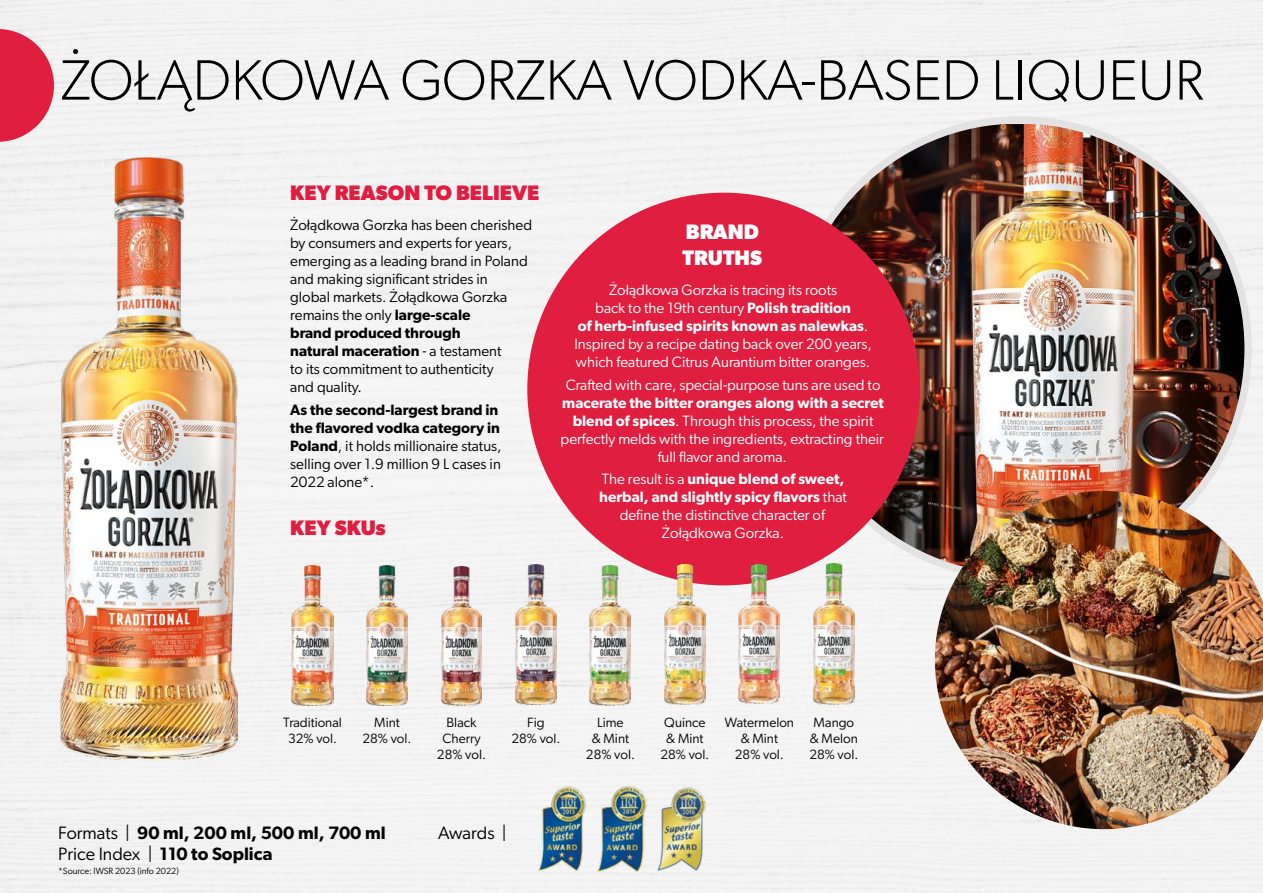
<style>
.page{position:relative;width:1263px;height:893px;background:#f3f3f3}
.page>*{position:absolute;margin:0;border:0;box-sizing:border-box;transform-origin:0 0}
.t1{font:300 57px "Gibson";color:#000}
.t2{font:700 21px "Gibson";color:#df1e40}
.t3{font:700 21px/25.2px "Gibson";color:#fff}
.t4{font:600 18px/21.6px "Gibson";color:#000}
.t5{font:18px "Gibson";color:#000}
.t6{font:15px/18px "Gibson";color:#fff;text-align:center}
.t7{font:15px/18px "Gibson";color:#000}
.t8{font:13.5px/16.2px "Gibson";color:#000;text-align:center}
.t9{font:9px "Gibson";color:#000}
.s1{font-weight:600}
.s2{font-weight:400}
</style>
<div class="page">
<img style="left:790px;top:124px;width:455px;height:453px">
<img style="left:935px;top:491px;width:328px;height:338px">
<div style="left:527px;top:193px;width:393px;height:392px;background:#df1e40;border-radius:50%"></div>
<svg style="left:0;top:29px;width:54px;height:113px"></svg>
<img style="left:61px;top:157px;width:177px;height:603px">
<img style="left:292px;top:565px;width:41px;height:141px">
<img style="left:538px;top:787px;width:168px;height:85px">
<img style="left:441px;top:566px;width:41px;height:140px">
<img style="left:515px;top:565px;width:41px;height:140px">
<img style="left:590px;top:565px;width:41px;height:140px">
<img style="left:366px;top:566px;width:42px;height:140px">
<img style="left:664px;top:565px;width:41px;height:139px">
<img style="left:739px;top:564px;width:41px;height:140px">
<img style="left:813px;top:564px;width:41px;height:140px">
<h1 class="t1" style="left:60px;top:46px;width:1144px">ŻOŁĄDKOWA GORZKA VODKA-BASED LIQUEUR</h1>
<h2 class="t2" style="left:290px;top:180px;width:251px">KEY REASON TO BELIEVE</h2>
<p class="t7" style="left:290px;top:216px;width:243px">Żołądkowa Gorzka has been cherished by consumers and experts for years, emerging as a leading brand in Poland and making significant strides in<br>global markets. Żołądkowa Gorzka remains the only <span class="s1">large-scale<br>brand produced through<br>natural maceration</span> - a testament<br>to its commitment to authenticity<br>and quality.</p>
<p class="t7" style="left:290px;top:400px;width:213px"><span class="s1">As the second-largest brand in the flavored vodka category in<br>Poland</span>, it holds millionaire status, selling over 1.9 million 9 L cases in<br>2022 alone*.</p>
<h2 class="t2" style="left:290px;top:515px;width:97px">KEY SKUs</h2>
<h2 class="t3" style="left:682px;top:219px;width:81px">BRAND<br>TRUTHS</h2>
<p class="t6" style="left:574px;top:281px;width:299px">Żołądkowa Gorzka is tracing its roots<br>back to the 19th century <span class="s1">Polish tradition<br>of herb-infused spirits known as nalewkas</span>.<br>Inspired by a recipe dating back over 200 years, which featured Citrus Aurantium bitter oranges.</p>
<p class="t6" style="left:566px;top:375px;width:316px">Crafted with care, special-purpose tuns are used to</p>
<p class="t6" style="left:561px;top:393px;width:325px"><span class="s1">macerate the bitter oranges along with a secret blend of spices</span>. Through this process, the spirit perfectly melds with the ingredients, extracting their full flavor and aroma.</p>
<p class="t6" style="left:599px;top:470px;width:249px">The result is a <span class="s1">unique blend of sweet, herbal, and slightly spicy flavors</span> that define the distinctive character of Żołądkowa Gorzka.</p>
<p class="t8" style="left:283px;top:714px;width:60px">Traditional<br>32% vol.</p>
<p class="t8" style="left:362px;top:714px;width:51px">Mint<br>28% vol.</p>
<p class="t8" style="left:437px;top:714px;width:51px">Black<br>Cherry<br>28% vol.</p>
<p class="t8" style="left:511px;top:714px;width:51px">Fig<br>28% vol.</p>
<p class="t8" style="left:586px;top:714px;width:51px">Lime<br>&amp; Mint<br>28% vol.</p>
<p class="t8" style="left:660px;top:714px;width:51px">Quince &amp; Mint<br>28% vol.</p>
<p class="t8" style="left:725px;top:714px;width:71px">Watermelon &amp; Mint<br>28% vol.</p>
<p class="t8" style="left:809px;top:714px;width:51px">Mango &amp; Melon<br>28% vol.</p>
<p class="t4" style="left:58px;top:821px;width:329px"><span class="s2">Formats |</span> 90 ml, 200 ml, 500 ml, 700 ml<br><span class="s2">Price Index |</span> 110 to Soplica</p>
<p class="t5" style="left:438px;top:821px;width:70px">Awards |</p>
<p class="t9" style="left:58px;top:865px;width:122px">*Source: IWSR 2023 (info 2022)</p>
</div>
